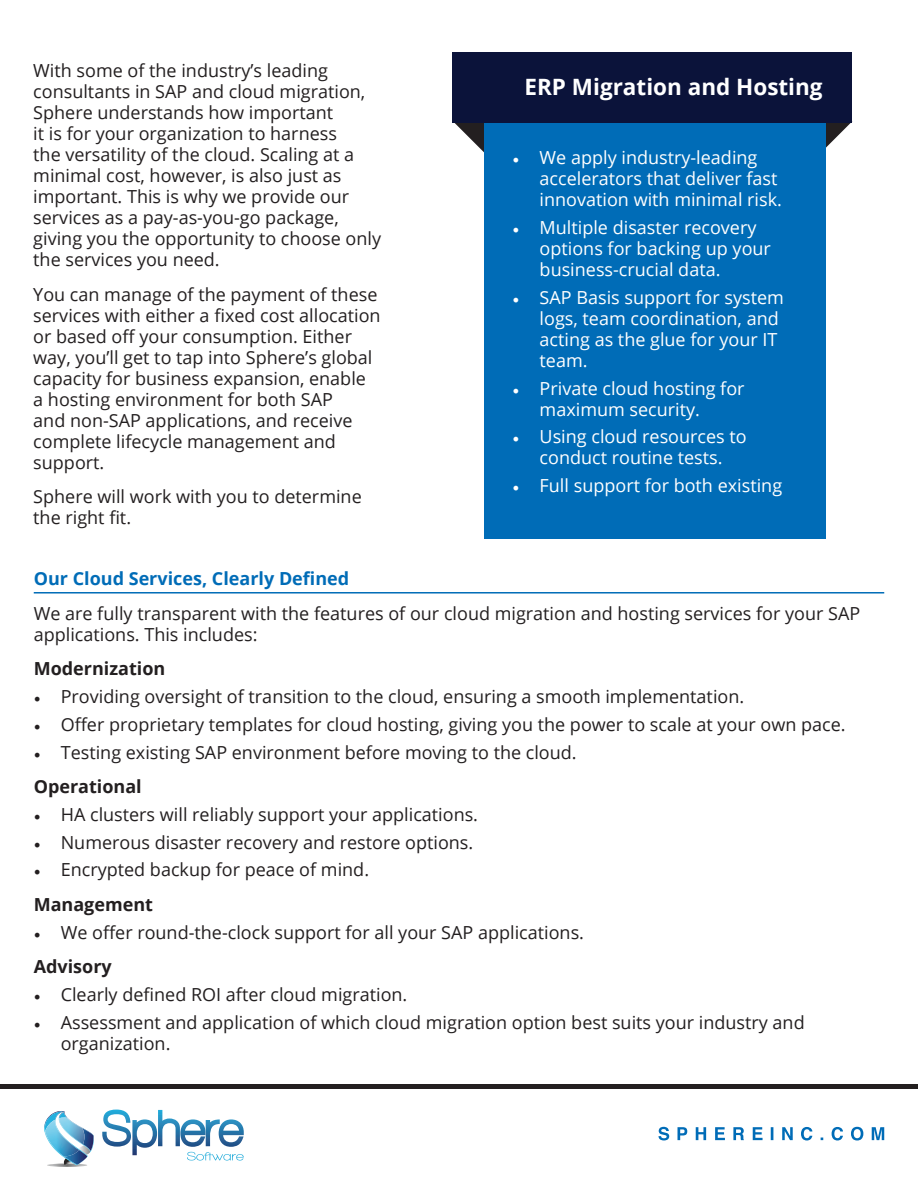
<style>
.page{position:relative;width:918px;height:1188px;background:#fff}
.page>*{position:absolute;margin:0;border:0;box-sizing:border-box;transform-origin:0 0}
.t1{font:700 22.5px "Open Sans";color:#fff}
.t2{font:18px/21px "Open Sans";color:#231f20}
.t3{font:18px/21px "Open Sans";color:#fff}
.t4{font:700 18px "Open Sans";color:#006cb7}
.t5{font:700 18px "Open Sans";color:#231f20}
.s1{font-family:"Minion Pro"}
.s2{font-weight:700}
</style>
<div class="page">
<svg style="left:826px;top:123px;width:25px;height:25px"></svg>
<svg style="left:454px;top:123px;width:31px;height:66px"></svg>
<div style="left:485px;top:96px;width:341px;height:443px;background:#006cb7"></div>
<div style="left:453px;top:52px;width:399px;height:71px;background:#0b133a"></div>
<img style="left:47px;top:1165px;width:40px;height:2px">
<svg style="left:44px;top:1111px;width:49px;height:54px"></svg>
<svg style="left:102px;top:1110px;width:142px;height:51px"></svg>
<img style="left:59px;top:1118px;width:25px;height:26px">
<img style="left:45px;top:1119px;width:35px;height:37px">
<img style="left:45px;top:1120px;width:34px;height:36px">
<svg style="left:659px;top:1127px;width:225px;height:14px"></svg>
<div style="left:0;top:1084px;width:918px;height:5px;background:#231f20"></div>
<hr style="left:34px;top:592px;width:850px;height:2px;background:#006cb7">
<p class="t2" style="left:33px;top:60px;width:349px">With some of the industry’s leading consultants in SAP and cloud migration, Sphere understands how important<br>it is for your organization to harness<br>the versatility of the cloud. Scaling at a minimal cost, however, is also just as important. This is why we provide our services as a pay-as-you-go package, giving you the opportunity to choose only the services you need.</p>
<p class="t2" style="left:33px;top:283px;width:349px">You can manage of the payment of these services with either a fixed cost allocation or based off your consumption. Either way, you’ll get to tap into Sphere’s global capacity for business expansion, enable<br>a hosting environment for both SAP<br>and non-SAP applications, and receive complete lifecycle management and support.</p>
<p class="t2" style="left:33px;top:486px;width:330px">Sphere will work with you to determine the right fit.</p>
<p class="t1" style="left:525px;top:71px;width:300px">ERP Migration and Hosting</p>
<p class="t3" style="left:540px;top:147px;width:244px;text-indent:-27px"><span class="s1">•</span> We apply industry-leading accelerators that deliver fast innovation with minimal risk.</p>
<p class="t3" style="left:540px;top:217px;width:233px;text-indent:-27px"><span class="s1">•</span> Multiple disaster recovery options for backing up your business-crucial data.</p>
<p class="t3" style="left:540px;top:286px;width:246px;text-indent:-27px"><span class="s1">•</span> SAP Basis support for system logs, team coordination, and acting as the glue for your IT team.</p>
<p class="t3" style="left:540px;top:377px;width:206px;text-indent:-27px"><span class="s1">•</span> Private cloud hosting for maximum security.</p>
<p class="t3" style="left:513px;top:426px;width:236px;text-align:center"><span class="s1">•</span> Using cloud resources to conduct routine tests.</p>
<p class="t3" style="left:513px;top:475px;width:271px"><span class="s1">•</span> Full support for both existing</p>
<p class="t4" style="left:34px;top:566px;width:317px">Our Cloud Services, Clearly Defined</p>
<p class="t2" style="left:34px;top:602px;width:828px">We are fully transparent with the features of our cloud migration and hosting services for your SAP applications. This includes:</p>
<p class="t5" style="left:34px;top:656px;width:133px">Modernization</p>
<p class="t2" style="left:34px;top:686px;width:712px"><span class="s1">•</span> Providing oversight of transition to the cloud, ensuring a smooth implementation.</p>
<p class="t2" style="left:34px;top:713px;width:813px"><span class="s1">•</span> Offer proprietary templates for cloud hosting, giving you the power to scale at your own pace.</p>
<p class="t2" style="left:34px;top:734px;width:544px;line-height:34.5px"><span class="s1">•</span> Testing existing SAP environment before moving to the cloud.<br><span class="s2">Operational</span></p>
<p class="t2" style="left:34px;top:803px;width:446px"><span class="s1">•</span> HA clusters will reliably support your applications.</p>
<p class="t2" style="left:34px;top:831px;width:441px"><span class="s1">•</span> Numerous disaster recovery and restore options.</p>
<p class="t2" style="left:34px;top:852px;width:337px;line-height:34.5px"><span class="s1">•</span> Encrypted backup for peace of mind.<br><span class="s2">Management</span></p>
<p class="t2" style="left:34px;top:914px;width:552px;line-height:34.5px"><span class="s1">•</span> We offer round-the-clock support for all your SAP applications.<br><span class="s2">Advisory</span></p>
<p class="t2" style="left:34px;top:983px;width:375px"><span class="s1">•</span> Clearly defined ROI after cloud migration.</p>
<p class="t2" style="left:61px;top:1011px;width:745px;text-indent:-27px"><span class="s1">•</span> Assessment and application of which cloud migration option best suits your industry and organization.</p>
</div>
